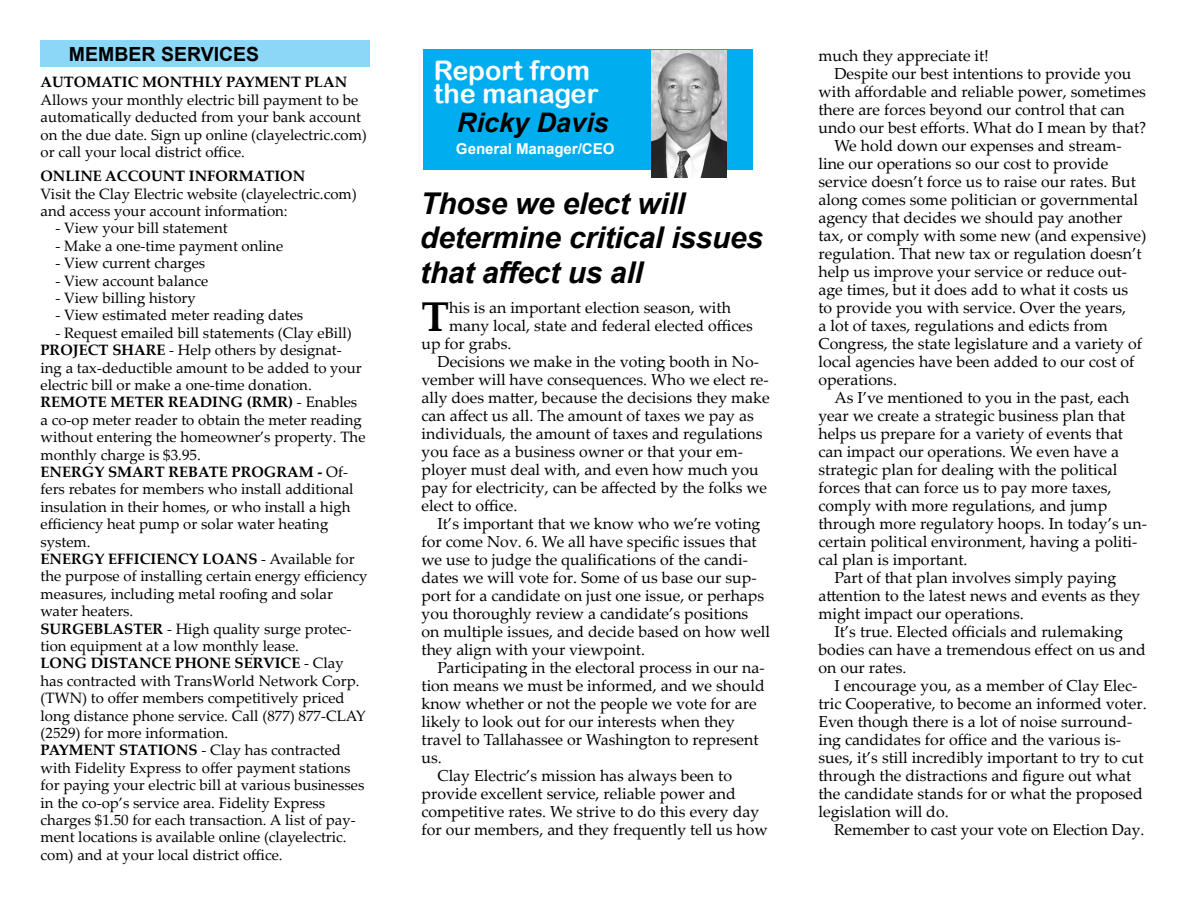
<style>
.page{position:relative;width:1188px;height:918px;background:#fff}
.page>*{position:absolute;margin:0;border:0;box-sizing:border-box;transform-origin:0 0}
.t1{font:700 41.55px "Palatino Linotype";color:#000}
.t2{font:italic 700 30px/34.5px "Arial";letter-spacing:-.01em;color:#000}
.t3{font:27px/22.5px "Arial Rounded MT Bold";color:#fff}
.t4{font:italic 700 27px "Arial";color:#000}
.t5{font:700 19.5px "Arial";color:#000}
.t6{font:15.9px "Palatino Linotype";color:#000}
.t7{font:15px/17.4px "Palatino Linotype";color:#000}
.t8{font:700 15px "Palatino Linotype";color:#000}
.t9{font:700 15px "Arial";color:#fff}
.s1{font-weight:700}
</style>
<div class="page">
<div style="left:40px;top:40px;width:330px;height:28px;background:#8ad7f8"></div>
<div style="left:424px;top:50px;width:329px;height:120px;background:#00aeef"></div>
<img style="left:652px;top:51px;width:75px;height:127px">
<p class="t5" style="left:69px;top:41px;width:192px">MEMBER SERVICES</p>
<p class="t8" style="left:40px;top:72px;width:308px">AUTOMATIC MONTHLY PAYMENT PLAN</p>
<p class="t7" style="left:40px;top:90px;width:328px">Allows your monthly electric bill payment to be automatically deducted from your bank account on the due date. Sign up online (clayelectric.com) or call your local district office.</p>
<p class="t8" style="left:40px;top:165px;width:266px">ONLINE ACCOUNT INFORMATION</p>
<p class="t7" style="left:40px;top:184px;width:318px">Visit the Clay Electric website (clayelectric.com) and access your account information:</p>
<p class="t7" style="left:56px;top:219px;width:174px">- View your bill statement</p>
<p class="t7" style="left:56px;top:236px;width:229px">- Make a one-time payment online</p>
<p class="t7" style="left:56px;top:254px;width:151px">- View current charges</p>
<p class="t7" style="left:56px;top:271px;width:154px">- View account balance</p>
<p class="t7" style="left:56px;top:289px;width:142px">- View billing history</p>
<p class="t7" style="left:56px;top:306px;width:249px">- View estimated meter reading dates</p>
<p class="t7" style="left:40px;top:323px;width:329px;text-indent:15px">- Request emailed bill statements (Clay eBill)<br><span class="s1">PROJECT SHARE</span> - Help others by designat-<br>ing a tax-deductible amount to be added to your electric bill or make a one-time donation.<br><span class="s1">REMOTE METER READING (RMR)</span> - Enables a co-op meter reader to obtain the meter reading without entering the homeowner’s property. The monthly charge is $3.95.<br><span class="s1">ENERGY SMART REBATE PROGRAM -</span> Of&shy;fers rebates for members who install additional insulation in their homes, or who install a high efficiency heat pump or solar water heating system.<br><span class="s1">ENERGY EFFICIENCY LOANS</span> - Available for the purpose of installing certain energy efficiency measures, including metal roofing and solar water heaters.<br><span class="s1">SURGEBLASTER</span> - High quality surge protec&shy;tion equipment at a low monthly lease.<br><span class="s1">LONG DISTANCE PHONE SERVICE</span> - Clay has contracted with TransWorld Network Corp. (TWN) to offer members competitively priced long distance phone service. Call (877) 877-CLAY (2529) for more information.<br><span class="s1">PAYMENT STATIONS</span> - Clay has contracted with Fidelity Express to offer payment stations for paying your electric bill at various businesses in the co-op’s service area. Fidelity Express charges $1.50 for each transaction. A list of pay&shy;ment locations is available online (clayelectric. com) and at your local district office.</p>
<h3 class="t3" style="left:434px;top:59px;width:166px">Report from the manager</h3>
<h3 class="t4" style="left:457px;top:105px;width:154px">Ricky Davis</h3>
<p class="t9" style="left:456px;top:138px;width:160px">General Manager/CEO</p>
<h2 class="t2" style="left:420px;top:187px;width:345px">Those we elect will determine critical issues that affect us all</h2>
<h1 class="t1" style="left:422px;top:287px;width:29px">T</h1>
<p class="t6" style="left:449px;top:296px;width:283px">his is an important election season, with</p>
<p class="t6" style="left:449px;top:314px;width:305px">many local, state and federal elected offices</p>
<p class="t6" style="left:422px;top:332px;width:91px">up for grabs.</p>
<p class="t6" style="left:437px;top:350px;width:323px">Decisions we make in the voting booth in No-</p>
<p class="t6" style="left:422px;top:368px;width:349px">vember will have consequences. Who we elect re-</p>
<p class="t6" style="left:422px;top:386px;width:350px">ally does matter, because the decisions they make</p>
<p class="t6" style="left:422px;top:404px;width:334px">can affect us all. The amount of taxes we pay as</p>
<p class="t6" style="left:422px;top:422px;width:343px">individuals, the amount of taxes and regulations</p>
<p class="t6" style="left:422px;top:440px;width:323px">you face as a business owner or that your em-</p>
<p class="t6" style="left:422px;top:458px;width:339px">ployer must deal with, and even how much you</p>
<p class="t6" style="left:422px;top:476px;width:347px">pay for electricity, can be affected by the folks we</p>
<p class="t6" style="left:422px;top:494px;width:97px">elect to office.</p>
<p class="t6" style="left:437px;top:512px;width:325px">It’s important that we know who we’re voting</p>
<p class="t6" style="left:422px;top:530px;width:337px">for come Nov. 6. We all have specific issues that</p>
<p class="t6" style="left:422px;top:548px;width:328px">we use to judge the qualifications of the candi-</p>
<p class="t6" style="left:422px;top:566px;width:337px">dates we will vote for. Some of us base our sup-</p>
<p class="t6" style="left:422px;top:584px;width:344px">port for a candidate on just one issue, or perhaps</p>
<p class="t6" style="left:422px;top:602px;width:328px">you thoroughly review a candidate’s positions</p>
<p class="t6" style="left:422px;top:620px;width:350px">on multiple issues, and decide based on how well</p>
<p class="t6" style="left:422px;top:638px;width:225px">they align with your viewpoint.</p>
<p class="t6" style="left:437px;top:656px;width:329px">Participating in the electoral process in our na-</p>
<p class="t6" style="left:422px;top:674px;width:345px">tion means we must be informed, and we should</p>
<p class="t6" style="left:422px;top:692px;width:337px">know whether or not the people we vote for are</p>
<p class="t6" style="left:422px;top:710px;width:315px">likely to look out for our interests when they</p>
<p class="t6" style="left:422px;top:728px;width:339px">travel to Tallahassee or Washington to represent</p>
<p class="t6" style="left:422px;top:746px;width:22px">us.</p>
<p class="t6" style="left:437px;top:764px;width:296px">Clay Electric’s mission has always been to</p>
<p class="t6" style="left:422px;top:782px;width:316px">provide excellent service, reliable power and</p>
<p class="t6" style="left:422px;top:800px;width:339px">competitive rates. We strive to do this every day</p>
<p class="t6" style="left:422px;top:818px;width:348px">for our members, and they frequently tell us how</p>
<p class="t6" style="left:818px;top:44px;width:172px">much they appreciate it!</p>
<p class="t6" style="left:834px;top:62px;width:299px">Despite our best intentions to provide you</p>
<p class="t6" style="left:818px;top:80px;width:329px">with affordable and reliable power, sometimes</p>
<p class="t6" style="left:818px;top:98px;width:308px">there are forces beyond our control that can</p>
<p class="t6" style="left:818px;top:116px;width:329px">undo our best efforts. What do I mean by that?</p>
<p class="t6" style="left:834px;top:134px;width:289px">We hold down our expenses and stream-</p>
<p class="t6" style="left:818px;top:152px;width:292px">line our operations so our cost to provide</p>
<p class="t6" style="left:818px;top:170px;width:319px">service doesn’t force us to raise our rates. But</p>
<p class="t6" style="left:818px;top:188px;width:321px">along comes some politician or governmental</p>
<p class="t6" style="left:818px;top:206px;width:305px">agency that decides we should pay another</p>
<p class="t6" style="left:818px;top:224px;width:329px">tax, or comply with some new (and expensive)</p>
<p class="t6" style="left:818px;top:242px;width:325px">regulation. That new tax or regulation doesn’t</p>
<p class="t6" style="left:818px;top:260px;width:310px">help us improve your service or reduce out-</p>
<p class="t6" style="left:818px;top:278px;width:311px">age times, but it does add to what it costs us</p>
<p class="t6" style="left:818px;top:296px;width:309px">to provide you with service. Over the years,</p>
<p class="t6" style="left:818px;top:314px;width:291px">a lot of taxes, regulations and edicts from</p>
<p class="t6" style="left:818px;top:332px;width:325px">Congress, the state legislature and a variety of</p>
<p class="t6" style="left:818px;top:350px;width:318px">local agencies have been added to our cost of</p>
<p class="t6" style="left:818px;top:368px;width:80px">operations.</p>
<p class="t6" style="left:834px;top:386px;width:297px">As I’ve mentioned to you in the past, each</p>
<p class="t6" style="left:818px;top:404px;width:309px">year we create a strategic business plan that</p>
<p class="t6" style="left:818px;top:422px;width:306px">helps us prepare for a variety of events that</p>
<p class="t6" style="left:818px;top:440px;width:302px">can impact our operations. We even have a</p>
<p class="t6" style="left:818px;top:458px;width:300px">strategic plan for dealing with the political</p>
<p class="t6" style="left:818px;top:476px;width:295px">forces that can force us to pay more taxes,</p>
<p class="t6" style="left:818px;top:494px;width:290px">comply with more regulations, and jump</p>
<p class="t6" style="left:818px;top:512px;width:330px">through more regulatory hoops. In today’s un-</p>
<p class="t6" style="left:818px;top:530px;width:321px">certain political environment, having a politi-</p>
<p class="t6" style="left:818px;top:548px;width:151px">cal plan is important.</p>
<p class="t6" style="left:834px;top:566px;width:284px">Part of that plan involves simply paying</p>
<p class="t6" style="left:818px;top:584px;width:323px">attention to the latest news and events as they</p>
<p class="t6" style="left:818px;top:602px;width:207px">might impact our operations.</p>
<p class="t6" style="left:834px;top:620px;width:290px">It’s true. Elected officials and rulemaking</p>
<p class="t6" style="left:818px;top:638px;width:329px">bodies can have a tremendous effect on us and</p>
<p class="t6" style="left:818px;top:656px;width:90px">on our rates.</p>
<p class="t6" style="left:834px;top:674px;width:305px">I encourage you, as a member of Clay Elec-</p>
<p class="t6" style="left:818px;top:692px;width:330px">tric Cooperative, to become an informed voter.</p>
<p class="t6" style="left:818px;top:710px;width:315px">Even though there is a lot of noise surround-</p>
<p class="t6" style="left:818px;top:728px;width:304px">ing candidates for office and the various is-</p>
<p class="t6" style="left:818px;top:746px;width:327px">sues, it’s still incredibly important to try to cut</p>
<p class="t6" style="left:818px;top:764px;width:314px">through the distractions and figure out what</p>
<p class="t6" style="left:818px;top:782px;width:326px">the candidate stands for or what the proposed</p>
<p class="t6" style="left:818px;top:800px;width:132px">legislation will do.</p>
<p class="t6" style="left:834px;top:818px;width:312px">Remember to cast your vote on Election Day.</p>
</div>
